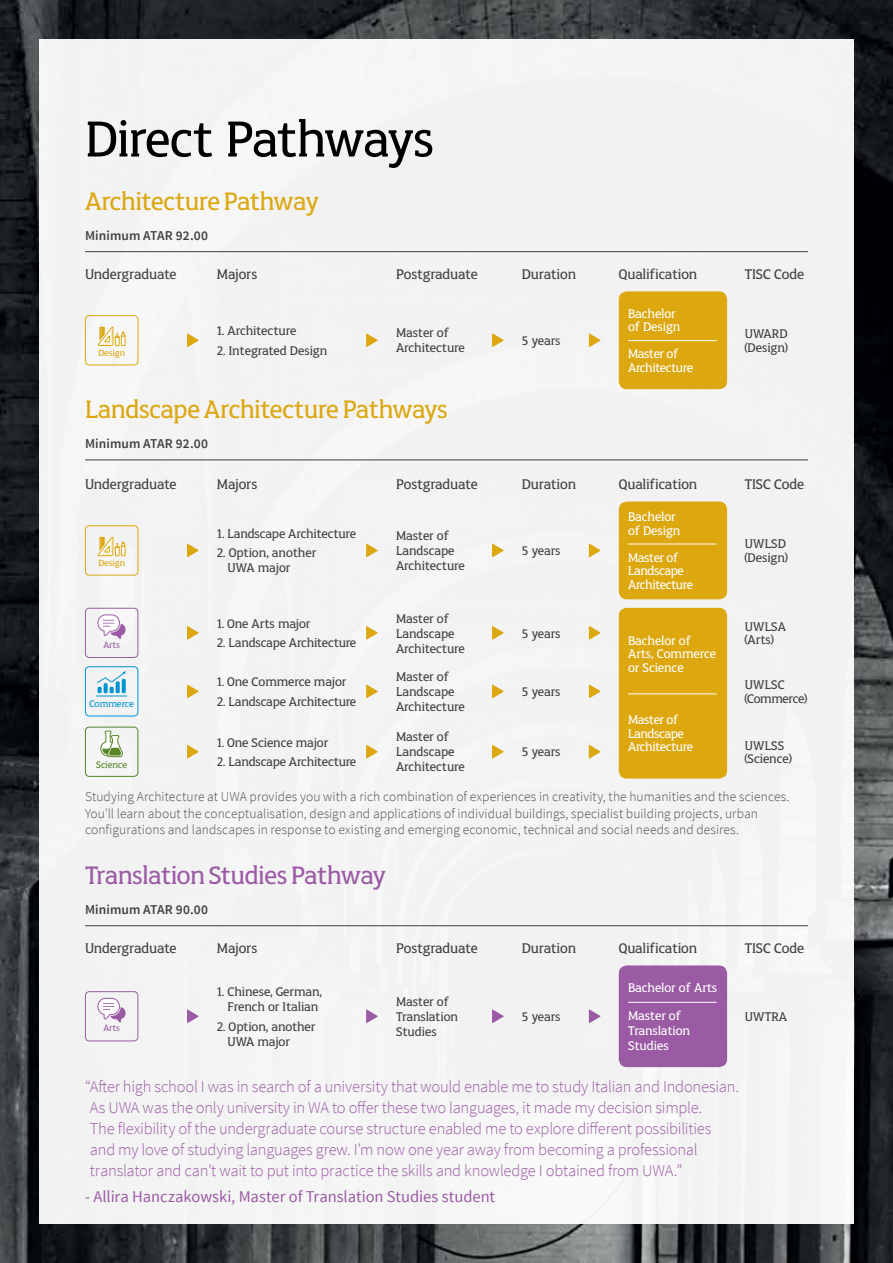
<style>
.page{position:relative;width:893px;height:1263px;background:#fff}
.page>*{position:absolute;margin:0;border:0;box-sizing:border-box;transform-origin:0 0}
.t1{font:54px "UWA";letter-spacing:-.02em;color:#000}
.t2{font:27px "UWA";letter-spacing:-.015em;color:#dca70f}
.t3{font:27px "UWA";letter-spacing:-.015em;color:#9b5ba4}
.t4{font:300 16.5px/21px "Source Sans Pro";letter-spacing:-.015em;color:#9b5ba4}
.t5{font:16.5px "Source Sans Pro";color:#9b5ba4}
.t6{font:15px "UWA";letter-spacing:-.005em;color:#414042}
.t7{font:13.5px/15px "UWA";color:#414042}
.t8{font:300 13.5px/16.5px "Source Sans Pro";letter-spacing:.005em;color:#4d4d4f}
.t9{font:13.5px/13.5px "UWA";letter-spacing:-.01em;color:#fff}
.t10{font:600 13.5px "Source Sans Pro";letter-spacing:.005em;color:#414042}
.t11{font:13.5px/13.5px "UWA";letter-spacing:-.02em;color:#414042}
.t12{font:10.2px "UWA";color:#0194d3}
.t13{font:10.2px "UWA";color:#598527}
.t14{font:9.6px "UWA";color:#dca70f}
.t15{font:9.6px "UWA";color:#9b5ba4}
</style>
<div class="page">
<img style="left:0;top:0;width:893px;height:1263px">
<div style="left:39px;top:39px;width:815px;height:1185px;background:#f3f3f3"></div>
<div style="left:85px;top:315px;width:53px;height:50px;border:1px solid #dca70f;border-radius:4px"></div>
<svg style="left:98px;top:326px;width:28px;height:20px"></svg>
<svg style="left:187px;top:333px;width:12px;height:14px"></svg>
<svg style="left:366px;top:333px;width:12px;height:14px"></svg>
<svg style="left:492px;top:333px;width:12px;height:14px"></svg>
<svg style="left:589px;top:333px;width:12px;height:14px"></svg>
<div style="left:619px;top:291px;width:108px;height:98px;background:#dca70f;border-radius:8px"></div>
<hr style="left:628px;top:340px;width:89px;height:1px;background:#fff">
<div style="left:85px;top:525px;width:53px;height:50px;border:1px solid #dca70f;border-radius:4px"></div>
<svg style="left:98px;top:536px;width:28px;height:20px"></svg>
<svg style="left:187px;top:543px;width:12px;height:15px"></svg>
<svg style="left:366px;top:543px;width:12px;height:15px"></svg>
<svg style="left:492px;top:543px;width:12px;height:15px"></svg>
<svg style="left:589px;top:543px;width:12px;height:15px"></svg>
<div style="left:619px;top:502px;width:108px;height:97px;background:#dca70f;border-radius:8px"></div>
<hr style="left:628px;top:544px;width:89px;height:1px;background:#fff">
<div style="left:85px;top:608px;width:53px;height:50px;border:1px solid #9b5ba4;border-radius:4px"></div>
<svg style="left:98px;top:614px;width:28px;height:25px"></svg>
<svg style="left:187px;top:626px;width:12px;height:14px"></svg>
<svg style="left:366px;top:626px;width:12px;height:14px"></svg>
<svg style="left:492px;top:626px;width:12px;height:14px"></svg>
<svg style="left:589px;top:626px;width:12px;height:14px"></svg>
<div style="left:619px;top:608px;width:108px;height:170px;background:#dca70f;border-radius:8px"></div>
<hr style="left:628px;top:693px;width:89px;height:1px;background:#fff">
<div style="left:85px;top:666px;width:53px;height:50px;border:1px solid #0194d3;border-radius:4px"></div>
<hr style="left:97px;top:696px;width:30px;height:1px;background:#0194d3">
<svg style="left:97px;top:671px;width:29px;height:22px"></svg>
<svg style="left:187px;top:684px;width:12px;height:14px"></svg>
<svg style="left:366px;top:684px;width:12px;height:14px"></svg>
<svg style="left:492px;top:684px;width:12px;height:14px"></svg>
<svg style="left:589px;top:684px;width:12px;height:14px"></svg>
<svg style="left:100px;top:731px;width:23px;height:26px"></svg>
<div style="left:85px;top:727px;width:53px;height:50px;border:1px solid #598527;border-radius:4px"></div>
<svg style="left:187px;top:745px;width:12px;height:14px"></svg>
<svg style="left:366px;top:745px;width:12px;height:14px"></svg>
<svg style="left:492px;top:745px;width:12px;height:14px"></svg>
<svg style="left:589px;top:745px;width:12px;height:14px"></svg>
<hr style="left:85px;top:251px;width:723px;height:1px;background:#414042">
<hr style="left:85px;top:459px;width:723px;height:1px;background:#414042">
<div style="left:85px;top:991px;width:53px;height:50px;border:1px solid #9b5ba4;border-radius:4px"></div>
<svg style="left:98px;top:998px;width:28px;height:24px"></svg>
<svg style="left:187px;top:1009px;width:12px;height:14px"></svg>
<svg style="left:366px;top:1009px;width:12px;height:14px"></svg>
<svg style="left:492px;top:1009px;width:12px;height:14px"></svg>
<svg style="left:589px;top:1009px;width:12px;height:14px"></svg>
<div style="left:619px;top:965px;width:108px;height:102px;background:#9b5ba4;border-radius:8px"></div>
<hr style="left:628px;top:1002px;width:89px;height:1px;background:#fff">
<hr style="left:85px;top:925px;width:723px;height:1px;background:#414042">
<h1 class="t1" style="left:85px;top:110px;width:351px">Direct Pathways</h1>
<h2 class="t2" style="left:85px;top:187px;width:235px">Architecture Pathway</h2>
<p class="t10" style="left:85px;top:227px;width:124px">Minimum ATAR 92.00</p>
<p class="t6" style="left:85px;top:266px;width:93px">Undergraduate</p>
<p class="t6" style="left:217px;top:266px;width:42px">Majors</p>
<p class="t6" style="left:396px;top:266px;width:83px">Postgraduate</p>
<p class="t6" style="left:522px;top:266px;width:55px">Duration</p>
<p class="t6" style="left:619px;top:266px;width:80px">Qualification</p>
<p class="t6" style="left:745px;top:266px;width:61px">TISC Code</p>
<p class="t14" style="left:98px;top:348px;width:28px">Design</p>
<p class="t7" style="left:217px;top:323px;width:81px">1. Architecture</p>
<p class="t7" style="left:217px;top:343px;width:112px">2. Integrated Design</p>
<p class="t7" style="left:396px;top:326px;width:70px">Master of<br>Architecture</p>
<p class="t7" style="left:522px;top:333px;width:40px">5 years</p>
<h2 class="t2" style="left:85px;top:395px;width:364px">Landscape Architecture Pathways</h2>
<p class="t10" style="left:85px;top:435px;width:124px">Minimum ATAR 92.00</p>
<p class="t9" style="left:628px;top:307px;width:54px">Bachelor of Design</p>
<p class="t9" style="left:628px;top:347px;width:67px">Master of<br>Architecture</p>
<p class="t7" style="left:745px;top:327px;width:44px;line-height:13.5px">UWARD (Design)</p>
<p class="t6" style="left:85px;top:476px;width:93px">Undergraduate</p>
<p class="t6" style="left:217px;top:476px;width:42px">Majors</p>
<p class="t6" style="left:396px;top:476px;width:83px">Postgraduate</p>
<p class="t6" style="left:522px;top:476px;width:55px">Duration</p>
<p class="t6" style="left:619px;top:476px;width:80px">Qualification</p>
<p class="t6" style="left:745px;top:476px;width:61px">TISC Code</p>
<p class="t14" style="left:98px;top:558px;width:28px">Design</p>
<p class="t15" style="left:103px;top:640px;width:18px">Arts</p>
<p class="t12" style="left:89px;top:698px;width:46px">Commerce</p>
<p class="t7" style="left:217px;top:526px;width:141px">1. Landscape Architecture</p>
<p class="t7" style="left:227px;top:545px;width:90px;text-indent:-11px">2. Option, another<br>UWA major</p>
<p class="t7" style="left:396px;top:528px;width:70px">Master of<br>Landscape<br>Architecture</p>
<p class="t7" style="left:522px;top:543px;width:40px">5 years</p>
<p class="t9" style="left:628px;top:510px;width:54px">Bachelor of Design</p>
<p class="t9" style="left:628px;top:551px;width:67px">Master of<br>Landscape<br>Architecture</p>
<p class="t7" style="left:745px;top:537px;width:44px;line-height:13.5px">UWLSD (Design)</p>
<p class="t7" style="left:217px;top:616px;width:95px">1. One Arts major</p>
<p class="t7" style="left:217px;top:635px;width:141px">2. Landscape Architecture</p>
<p class="t7" style="left:217px;top:675px;width:131px">1. One Commerce major</p>
<p class="t7" style="left:217px;top:694px;width:141px">2. Landscape Architecture</p>
<p class="t7" style="left:396px;top:611px;width:70px">Master of<br>Landscape<br>Architecture</p>
<p class="t7" style="left:396px;top:669px;width:70px">Master of<br>Landscape<br>Architecture</p>
<p class="t7" style="left:522px;top:626px;width:40px">5 years</p>
<p class="t9" style="left:628px;top:633px;width:89px">Bachelor of<br>Arts, Commerce or Science</p>
<p class="t7" style="left:745px;top:620px;width:43px;line-height:13.5px">UWLSA (Arts)</p>
<p class="t7" style="left:522px;top:684px;width:40px">5 years</p>
<p class="t11" style="left:745px;top:678px;width:64px">UWLSC (Commerce)</p>
<p class="t9" style="left:628px;top:713px;width:67px">Master of<br>Landscape<br>Architecture</p>
<p class="t7" style="left:396px;top:730px;width:70px">Master of<br>Landscape<br>Architecture</p>
<p class="t7" style="left:217px;top:735px;width:113px">1. One Science major</p>
<p class="t7" style="left:217px;top:754px;width:141px">2. Landscape Architecture</p>
<p class="t7" style="left:522px;top:745px;width:40px">5 years</p>
<p class="t7" style="left:745px;top:739px;width:48px;line-height:13.5px">UWLSS (Science)</p>
<p class="t8" style="left:85px;top:789px;width:706px">Studying Architecture at UWA provides you with a rich combination of experiences in creativity, the humanities and the sciences.<br>You’ll learn about the conceptualisation, design and applications of individual buildings, specialist building projects, urban configurations and landscapes in response to existing and emerging economic, technical and social needs and desires.</p>
<p class="t13" style="left:96px;top:759px;width:32px">Science</p>
<h2 class="t3" style="left:85px;top:861px;width:302px">Translation Studies Pathway</h2>
<p class="t10" style="left:85px;top:901px;width:124px">Minimum ATAR 90.00</p>
<p class="t6" style="left:85px;top:940px;width:93px">Undergraduate</p>
<p class="t6" style="left:217px;top:940px;width:42px">Majors</p>
<p class="t6" style="left:396px;top:940px;width:83px">Postgraduate</p>
<p class="t6" style="left:522px;top:940px;width:55px">Duration</p>
<p class="t6" style="left:619px;top:940px;width:80px">Qualification</p>
<p class="t6" style="left:745px;top:940px;width:61px">TISC Code</p>
<p class="t15" style="left:103px;top:1023px;width:18px">Arts</p>
<p class="t7" style="left:217px;top:984px;width:106px;text-align:center">1. Chinese, German,<br>French or Italian</p>
<p class="t7" style="left:227px;top:1019px;width:89px;text-indent:-11px">2. Option, another<br>UWA major</p>
<p class="t7" style="left:396px;top:994px;width:63px">Master of<br>Translation<br>Studies</p>
<p class="t7" style="left:522px;top:1009px;width:40px">5 years</p>
<p class="t9" style="left:628px;top:973px;width:91px;line-height:28.5px">Bachelor of Arts<br>Master of</p>
<p class="t9" style="left:628px;top:1023px;width:63px;line-height:15px">Translation<br>Studies</p>
<p class="t7" style="left:745px;top:1009px;width:44px">UWTRA</p>
<p class="t4" style="left:85px;top:1076px;width:655px">“After high school I was in search of a university that would enable me to study Italian and Indonesian.<br>As UWA was the only university in WA to offer these two languages, it made my decision simple.<br>The flexibility of the undergraduate course structure enabled me to explore different possibilities<br>and my love of studying languages grew. I’m now one year away from becoming a professional translator and can’t wait to put into practice the skills and knowledge I obtained from UWA.”</p>
<p class="t5" style="left:85px;top:1186px;width:412px">- Allira Hanczakowski, Master of Translation Studies student</p>
</div>
